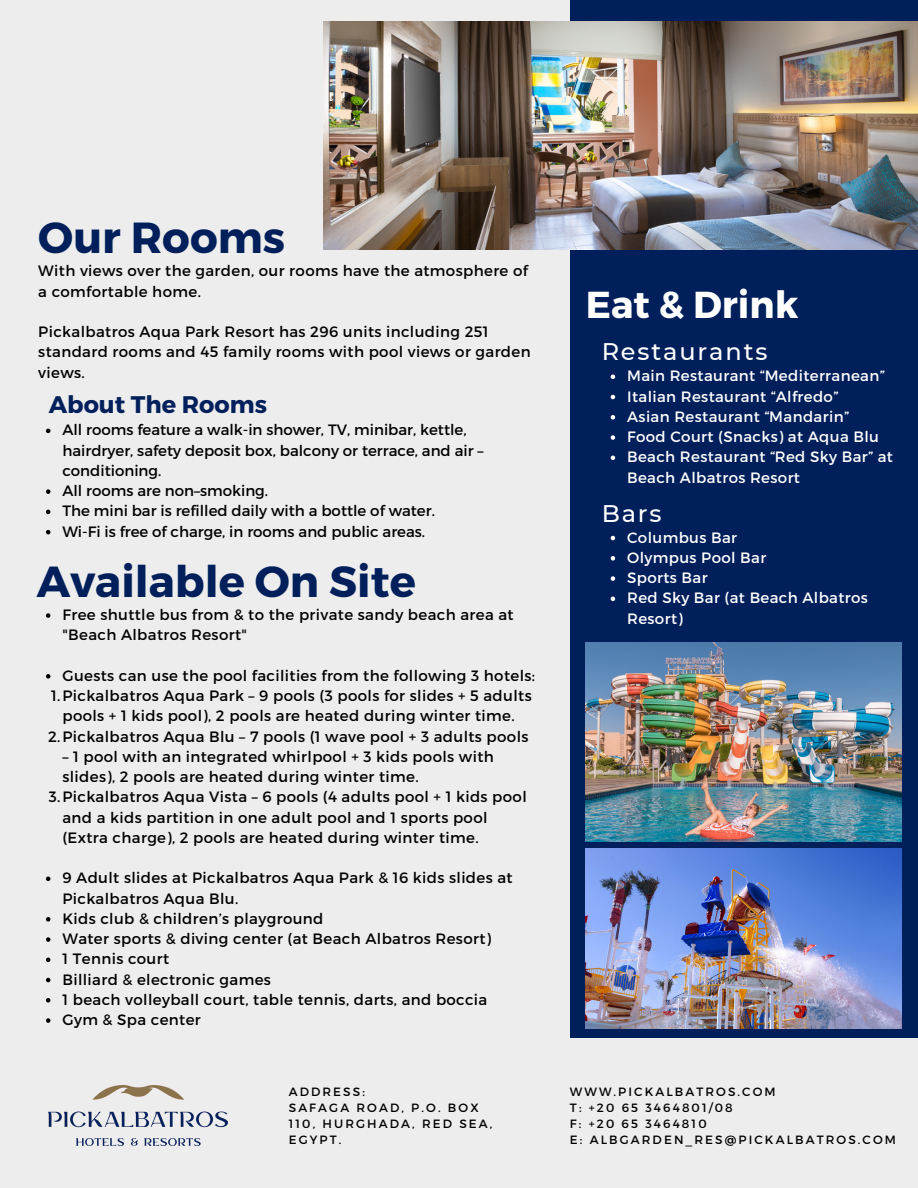
<style>
.page{position:relative;width:918px;height:1188px;background:#ededed}
.page>*{position:absolute;margin:0;border:0;box-sizing:border-box;transform-origin:0 0}
.t1{font:700 43.5px "Montserrat";color:#001f5b}
.t2{font:700 37.5px "Montserrat";color:#fff}
.t3{font:500 24px "Montserrat";letter-spacing:.08em;color:#fff}
.t4{font:700 24px "Montserrat";color:#001f5b}
.t5{font:15px/20.2px "Montserrat";letter-spacing:.025em;color:#000}
.t6{font:15px/20.2px "Montserrat";color:#000}
.t7{font:15px/20.2px "Montserrat";letter-spacing:.025em;color:#fff}
.t8{font:12px/16px "Montserrat";letter-spacing:.175em;color:#000}
</style>
<div class="page">
<div style="left:570px;top:0;width:348px;height:1038px;background:#001f5b"></div>
<svg style="left:46px;top:613px;width:4px;height:5px"></svg>
<svg style="left:46px;top:674px;width:4px;height:5px"></svg>
<svg style="left:46px;top:877px;width:4px;height:4px"></svg>
<svg style="left:46px;top:917px;width:4px;height:5px"></svg>
<svg style="left:46px;top:937px;width:4px;height:5px"></svg>
<svg style="left:46px;top:958px;width:4px;height:4px"></svg>
<svg style="left:46px;top:978px;width:4px;height:4px"></svg>
<svg style="left:46px;top:998px;width:4px;height:5px"></svg>
<svg style="left:46px;top:1018px;width:4px;height:5px"></svg>
<img style="left:323px;top:21px;width:595px;height:228px">
<img style="left:586px;top:848px;width:316px;height:180px">
<img style="left:586px;top:642px;width:316px;height:199px">
<svg style="left:46px;top:429px;width:4px;height:4px"></svg>
<svg style="left:46px;top:489px;width:4px;height:5px"></svg>
<svg style="left:46px;top:510px;width:4px;height:4px"></svg>
<svg style="left:46px;top:530px;width:4px;height:4px"></svg>
<svg style="left:611px;top:536px;width:4px;height:4px"></svg>
<svg style="left:611px;top:556px;width:4px;height:5px"></svg>
<svg style="left:611px;top:576px;width:4px;height:5px"></svg>
<svg style="left:611px;top:597px;width:4px;height:4px"></svg>
<svg style="left:611px;top:375px;width:4px;height:4px"></svg>
<svg style="left:611px;top:395px;width:4px;height:4px"></svg>
<svg style="left:611px;top:415px;width:4px;height:5px"></svg>
<svg style="left:611px;top:435px;width:4px;height:5px"></svg>
<svg style="left:611px;top:456px;width:4px;height:4px"></svg>
<img style="left:49px;top:1085px;width:179px;height:61px">
<h1 class="t1" style="left:38px;top:209px;width:248px">Our Rooms</h1>
<p class="t5" style="left:38px;top:260px;width:491px">With views over the garden, our rooms have the atmosphere of a comfortable home.</p>
<p class="t5" style="left:38px;top:321px;width:494px">Pickalbatros Aqua Park Resort has 296 units including 251 standard rooms and 45 family rooms with pool views or garden views.</p>
<h3 class="t4" style="left:49px;top:389px;width:220px">About The Rooms</h3>
<p class="t6" style="left:62px;top:419px;width:423px">All rooms feature a walk-in shower, TV, minibar, kettle, hairdryer, safety deposit box, balcony or terrace, and air – conditioning.<br>All rooms are non–smoking.<br>The mini bar is refilled daily with a bottle of water.<br>Wi-Fi is free of charge, in rooms and public areas.</p>
<h1 class="t1" style="left:37px;top:553px;width:381px">Available On Site</h1>
<p class="t5" style="left:62px;top:604px;width:453px">Free shuttle bus from &amp; to the private sandy beach area at "Beach Albatros Resort"</p>
<p class="t5" style="left:62px;top:665px;width:474px">Guests can use the pool facilities from the following 3 hotels:</p>
<p class="t5" style="left:51px;top:685px;width:482px">1.Pickalbatros Aqua Park – 9 pools (3 pools for slides + 5 adults</p>
<p class="t5" style="left:62px;top:705px;width:454px">pools + 1 kids pool), 2 pools are heated during winter time.</p>
<p class="t5" style="left:48px;top:725px;width:482px">2.Pickalbatros Aqua Blu – 7 pools (1 wave pool + 3 adults pools</p>
<p class="t5" style="left:62px;top:746px;width:433px">– 1 pool with an integrated whirlpool + 3 kids pools with</p>
<p class="t5" style="left:62px;top:766px;width:358px">slides), 2 pools are heated during winter time.</p>
<p class="t5" style="left:49px;top:786px;width:479px">3.Pickalbatros Aqua Vista – 6 pools (4 adults pool + 1 kids pool</p>
<p class="t5" style="left:62px;top:806px;width:427px">and a kids partition in one adult pool and 1 sports pool</p>
<p class="t5" style="left:62px;top:827px;width:418px">(Extra charge), 2 pools are heated during winter time.</p>
<p class="t5" style="left:62px;top:867px;width:452px">9 Adult slides at Pickalbatros Aqua Park &amp; 16 kids slides at Pickalbatros Aqua Blu.<br>Kids club &amp; children’s playground<br>Water sports &amp; diving center (at Beach Albatros Resort)<br>1 Tennis court<br>Billiard &amp; electronic games<br>1 beach volleyball court, table tennis, darts, and boccia Gym &amp; Spa center</p>
<p class="t8" style="left:289px;top:1083px;width:205px">ADDRESS:<br>SAFAGA ROAD, P.O. BOX<br>110, HURGHADA, RED SEA,<br>EGYPT.</p>
<h2 class="t2" style="left:586px;top:281px;width:214px">Eat &amp; Drink</h2>
<h3 class="t3" style="left:602px;top:337px;width:167px">Restaurants</h3>
<p class="t7" style="left:627px;top:365px;width:267px">Main Restaurant “Mediterranean”<br>Italian Restaurant “Alfredo”<br>Asian Restaurant “Mandarin”<br>Food Court (Snacks) at Aqua Blu<br>Beach Restaurant “Red Sky Bar” at<br>Beach Albatros Resort</p>
<h3 class="t3" style="left:602px;top:498px;width:61px">Bars</h3>
<p class="t7" style="left:627px;top:526px;width:242px">Columbus Bar<br>Olympus Pool Bar<br>Sports Bar<br>Red Sky Bar (at Beach Albatros<br>Resort)</p>
<p class="t8" style="left:570px;top:1083px;width:328px">WWW.PICKALBATROS.COM<br>T: +20 65 3464801/08<br>F: +20 65 3464810<br>E: ALBGARDEN_RES@PICKALBATROS.COM</p>
</div>
